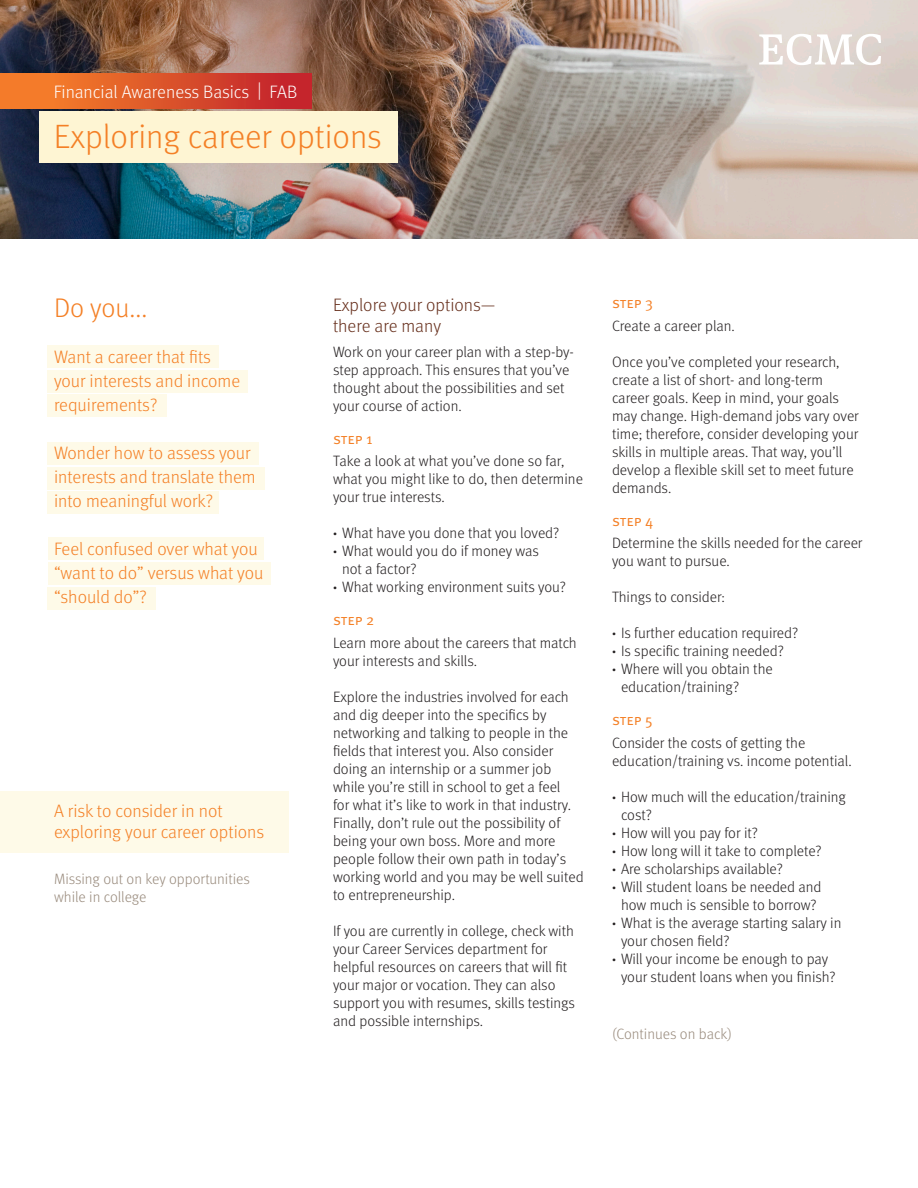
<style>
.page{position:relative;width:918px;height:1188px;background:#fff}
.page>*{position:absolute;margin:0;border:0;box-sizing:border-box;transform-origin:0 0}
.t1{font:300 33.75px "Meta OT";color:#f48026}
.t2{font:300 27px "Meta OT";color:#f48026}
.Header_1{font:300 18px/24px "Meta OT";color:#f48026}
.Header_1-2{font:300 18px/21.6px "Meta OT";color:#68311e}
.t3{font:300 18px "Meta OT";letter-spacing:-.005em;color:#fff}
.t4{font:300 15px/18px "Meta OT";color:#231f20}
.Bulleted_list{font:300 15px/18px "Meta OT";color:#998b7d}
.Header_2{font:15px "Meta OT Norm";letter-spacing:-.01em;color:#f48026}
.s1{font-weight:700}
</style>
<div class="page">
<img style="left:0;top:0;width:918px;height:238px">
<svg style="left:759px;top:34px;width:122px;height:31px"></svg>
<div style="left:48px;top:345px;width:171px;height:23px;background:#fefae8"></div>
<div style="left:48px;top:442px;width:211px;height:22px;background:#fefae8"></div>
<div style="left:39px;top:112px;width:358px;height:51px;background:#fef5d3"></div>
<div style="left:48px;top:370px;width:200px;height:23px;background:#fefae8"></div>
<div style="left:48px;top:491px;width:171px;height:23px;background:#fefae8"></div>
<div style="left:48px;top:467px;width:217px;height:22px;background:#fefae8"></div>
<div style="left:48px;top:538px;width:216px;height:22px;background:#fefae8"></div>
<div style="left:48px;top:563px;width:223px;height:22px;background:#fefae8"></div>
<div style="left:48px;top:394px;width:119px;height:23px;background:#fefae8"></div>
<div style="left:0;top:792px;width:288px;height:61px;background:#fefae8"></div>
<div style="left:48px;top:587px;width:108px;height:22px;background:#fefae8"></div>
<div style="left:0;top:73px;width:312px;height:36px;background:linear-gradient(to right,#fb8929,#c1212c)"></div>
<p class="t3" style="left:54px;top:81px;width:245px">Financial Awareness Basics | FAB</p>
<p class="t1" style="left:54px;top:117px;width:329px">Exploring career options</p>
<p class="t2" style="left:54px;top:292px;width:95px">Do you...</p>
<p class="Header_1" style="left:54px;top:345px;width:188px">Want a career that fits your interests and income requirements?</p>
<p class="Header_1" style="left:54px;top:441px;width:203px">Wonder how to assess your interests and translate them into meaningful work?</p>
<p class="Header_1" style="left:54px;top:537px;width:211px">Feel confused over what you “want to do” versus what you “should do”?</p>
<p class="Header_1" style="left:54px;top:800px;width:212px;line-height:21.6px">A risk to consider in not exploring your career options</p>
<p class="Bulleted_list" style="left:54px;top:870px;width:197px">Missing out on key opportunities while in college</p>
<p class="Header_1-2" style="left:333px;top:294px;width:164px">Explore your options— there are many</p>
<p class="t4" style="left:333px;top:343px;width:243px">Work on your career plan with a step-by&shy;step approach. This ensures that you’ve thought about the possibilities and set your course of action.</p>
<p class="Header_2" style="left:333px;top:430px;width:41px">step 1</p>
<p class="t4" style="left:333px;top:453px;width:251px">Take a look at what you’ve done so far, what you might like to do, then determine your true interests.</p>
<p class="t4" style="left:333px;top:525px;width:228px"><span class="s1">·</span> What have you done that you loved?</p>
<p class="t4" style="left:342px;top:543px;width:199px;text-indent:-9px"><span class="s1">·</span> What would you do if money was not a factor?</p>
<p class="t4" style="left:333px;top:579px;width:235px"><span class="s1">·</span> What working environment suits you?</p>
<p class="Header_2" style="left:333px;top:612px;width:43px">step 2</p>
<p class="t4" style="left:333px;top:634px;width:245px">Learn more about the careers that match your interests and skills.</p>
<p class="t4" style="left:333px;top:688px;width:252px">Explore the industries involved for each and dig deeper into the specifics by networking and talking to people in the fields that interest you. Also consider doing an internship or a summer job while you’re still in school to get a feel<br>for what it’s like to work in that industry.<br>Finally, don’t rule out the possibility of being your own boss. More and more people follow their own path in today’s working world and you may be well suited to entrepreneurship.</p>
<p class="t4" style="left:333px;top:922px;width:244px">If you are currently in college, check with your Career Services department for helpful resources on careers that will fit your major or vocation. They can also support you with resumes, skills testings and possible internships.</p>
<p class="Header_2" style="left:612px;top:294px;width:43px">step 3</p>
<p class="t4" style="left:612px;top:317px;width:124px">Create a career plan.</p>
<p class="t4" style="left:612px;top:353px;width:248px">Once you’ve completed your research, create a list of short- and long-term career goals. Keep in mind, your goals may change. High-demand jobs vary over time; therefore, consider developing your skills in multiple areas. That way, you’ll develop a flexible skill set to meet future demands.</p>
<p class="Header_2" style="left:612px;top:512px;width:43px">step 4</p>
<p class="t4" style="left:612px;top:534px;width:252px">Determine the skills needed for the career you want to pursue.</p>
<p class="t4" style="left:612px;top:588px;width:115px">Things to consider:</p>
<p class="t4" style="left:612px;top:624px;width:188px"><span class="s1">·</span> Is further education required?</p>
<p class="t4" style="left:612px;top:642px;width:173px"><span class="s1">·</span> Is specific training needed?</p>
<p class="t4" style="left:621px;top:660px;width:153px;text-indent:-9px"><span class="s1">·</span> Where will you obtain the education/training?</p>
<p class="Header_2" style="left:612px;top:711px;width:42px">step 5</p>
<p class="t4" style="left:612px;top:734px;width:241px">Consider the costs of getting the education/training vs. income potential.</p>
<p class="t4" style="left:621px;top:788px;width:227px;text-indent:-9px"><span class="s1">·</span> How much will the education/training cost?</p>
<p class="t4" style="left:612px;top:824px;width:148px"><span class="s1">·</span> How will you pay for it?</p>
<p class="t4" style="left:612px;top:842px;width:211px"><span class="s1">·</span> How long will it take to complete?</p>
<p class="t4" style="left:612px;top:860px;width:172px"><span class="s1">·</span> Are scholarships available?</p>
<p class="t4" style="left:612px;top:878px;width:211px;text-align:center"><span class="s1">·</span> Will student loans be needed and how much is sensible to borrow?</p>
<p class="t4" style="left:621px;top:914px;width:222px;text-indent:-9px"><span class="s1">·</span> What is the average starting salary in your chosen field?</p>
<p class="t4" style="left:621px;top:950px;width:216px;text-indent:-9px"><span class="s1">·</span> Will your income be enough to pay your student loans when you finish?</p>
<p class="Bulleted_list" style="left:612px;top:1026px;width:121px">(Continues on back)</p>
</div>
